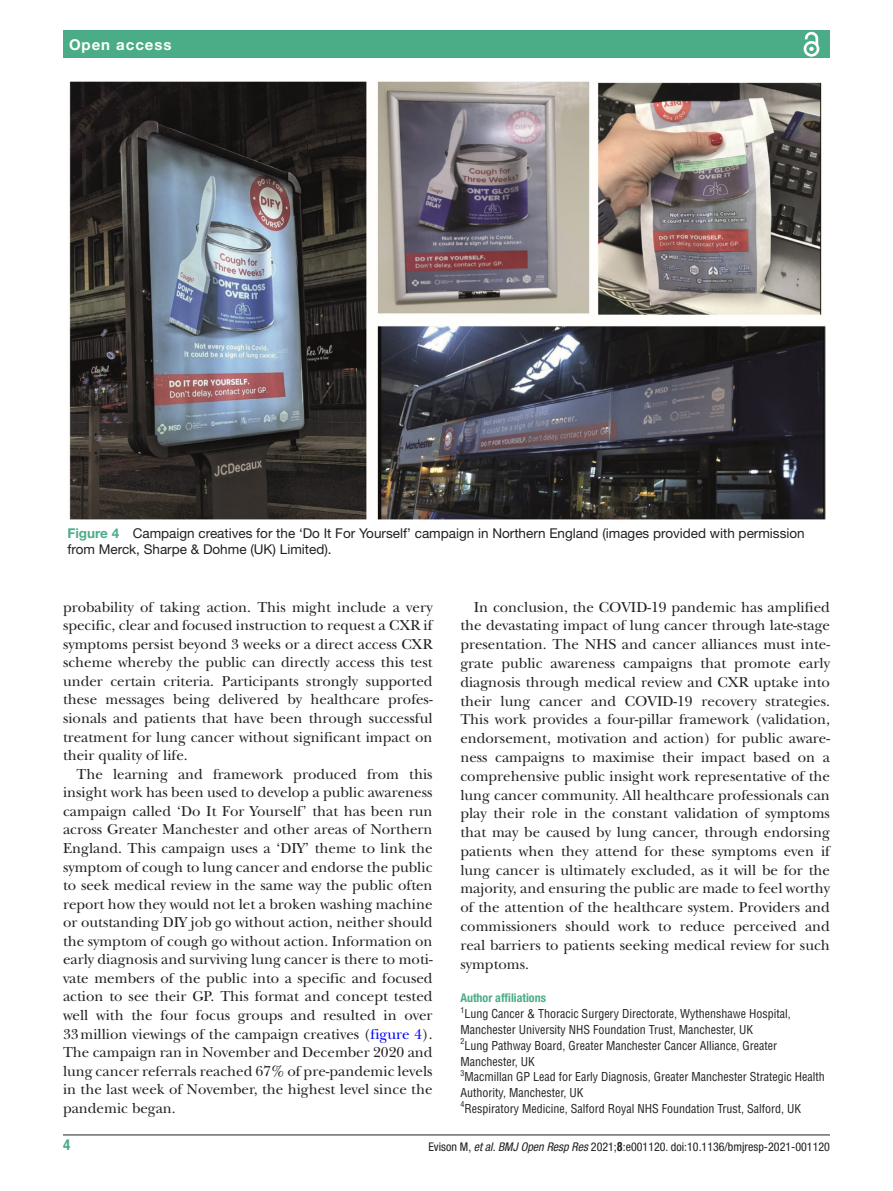
<style>
.page{position:relative;width:893px;height:1191px;background:#fff}
.page>*{position:absolute;margin:0;border:0;box-sizing:border-box;transform-origin:0 0}
.t1{font:15px/18.6px "New Baskerville";color:#231f20;text-align:justify}
.t2{font:700 15px "Helvetica Neue LT Std";letter-spacing:.065em;color:#fff}
.t3{font:700 condensed 15px "Helvetica Neue LT Std";color:#4bad87}
.t4{font:13.5px/16.2px "Helvetica Neue LT Std";color:#231f20}
.t5{font:condensed 12px/15.8px "Helvetica LT Std";color:#231f20}
.t6{font:condensed 12px "Helvetica Neue LT Std";color:#231f20}
.t7{font:700 condensed 12px "Helvetica Neue LT Std";color:#4bad87}
.t8{font:condensed 7.95px "Helvetica LT Std";color:#231f20}
.s1{font-weight:700;color:#4bad87}
.s2{color:#00f}
.s3{font-style:italic}
.s4{font-family:"Helvetica";font-weight:700}
</style>
<div class="page">
<hr style="left:63px;top:1134px;width:767px;height:1px;background:#231f20">
<div style="left:63px;top:31px;width:767px;height:27px;background:#4bad87"></div>
<svg style="left:803px;top:31px;width:17px;height:26px"></svg>
<img style="left:69px;top:81px;width:756px;height:439px">
<p class="t2" style="left:69px;top:35px;width:104px">Open access</p>
<p class="t4" style="left:68px;top:524px;width:739px"><span class="s1">Figure 4</span> Campaign creatives for the ‘Do It For Yourself’ campaign in Northern England (images provided with permission from Merck, Sharpe &amp; Dohme (UK) Limited).</p>
<p class="t1" style="left:63px;top:597px;width:371px">probability of taking action. This might include a very specific, clear and focused instruction to request a CXR if symptoms persist beyond 3 weeks or a direct access CXR scheme whereby the public can directly access this test under certain criteria. Participants strongly supported these messages being delivered by healthcare profes&shy;sionals and patients that have been through successful treatment for lung cancer without significant impact on their quality of life.</p>
<p class="t1" style="left:63px;top:764px;width:371px;text-indent:14px">The learning and framework produced from this insight work has been used to develop a public awareness campaign called ‘Do It For Yourself’ that has been run across Greater Manchester and other areas of Northern England. This campaign uses a ‘DIY’ theme to link the symptom of cough to lung cancer and endorse the public to seek medical review in the same way the public often report how they would not let a broken washing machine or outstanding DIY job go without action, neither should the symptom of cough go without action. Information on early diagnosis and surviving lung cancer is there to moti&shy;vate members of the public into a specific and focused action to see their GP. This format and concept tested well with the four focus groups and resulted in over 33million viewings of the campaign creatives (<span class="s2">figure 4</span>).<br>The campaign ran in November and December 2020 and lung cancer referrals reached 67% of pre-pandemic levels in the last week of November, the highest level since the pandemic began.</p>
<p class="t1" style="left:460px;top:597px;width:371px;text-indent:14px">In conclusion, the COVID-19 pandemic has amplified the devastating impact of lung cancer through late-stage presentation. The NHS and cancer alliances must inte&shy;grate public awareness campaigns that promote early diagnosis through medical review and CXR uptake into their lung cancer and COVID-19 recovery strategies.<br>This work provides a four-pillar framework (validation, endorsement, motivation and action) for public aware&shy;ness campaigns to maximise their impact based on a comprehensive public insight work representative of the lung cancer community. All healthcare professionals can play their role in the constant validation of symptoms that may be caused by lung cancer, through endorsing patients when they attend for these symptoms even if lung cancer is ultimately excluded, as it will be for the majority, and ensuring the public are made to feel worthy of the attention of the healthcare system. Providers and commissioners should work to reduce perceived and real barriers to patients seeking medical review for such symptoms.</p>
<p class="t7" style="left:460px;top:990px;width:87px">Author affiliations</p>
<p class="t5" style="left:460px;top:1005px;width:366px"><sup>1</sup>Lung Cancer &amp; Thoracic Surgery Directorate, Wythenshawe Hospital, Manchester University NHS Foundation Trust, Manchester, UK<br><sup>2</sup>Lung Pathway Board, Greater Manchester Cancer Alliance, Greater Manchester, UK<br><sup>3</sup>Macmillan GP Lead for Early Diagnosis, Greater Manchester Strategic Health Authority, Manchester, UK</p>
<p class="t8" style="left:460px;top:1099px;width:5px">4</p>
<p class="t5" style="left:464px;top:1100px;width:338px">Respiratory Medicine, Salford Royal NHS Foundation Trust, Salford, UK</p>
<p class="t3" style="left:63px;top:1135px;width:9px">4</p>
<p class="t6" style="left:428px;top:1139px;width:403px">Evison M, <span class="s3">et al</span>. <span class="s3">BMJ Open Resp Res</span> 2021;<span class="s4">8</span>:e001120. doi:10.1136/bmjresp-2021-001120</p>
</div>
